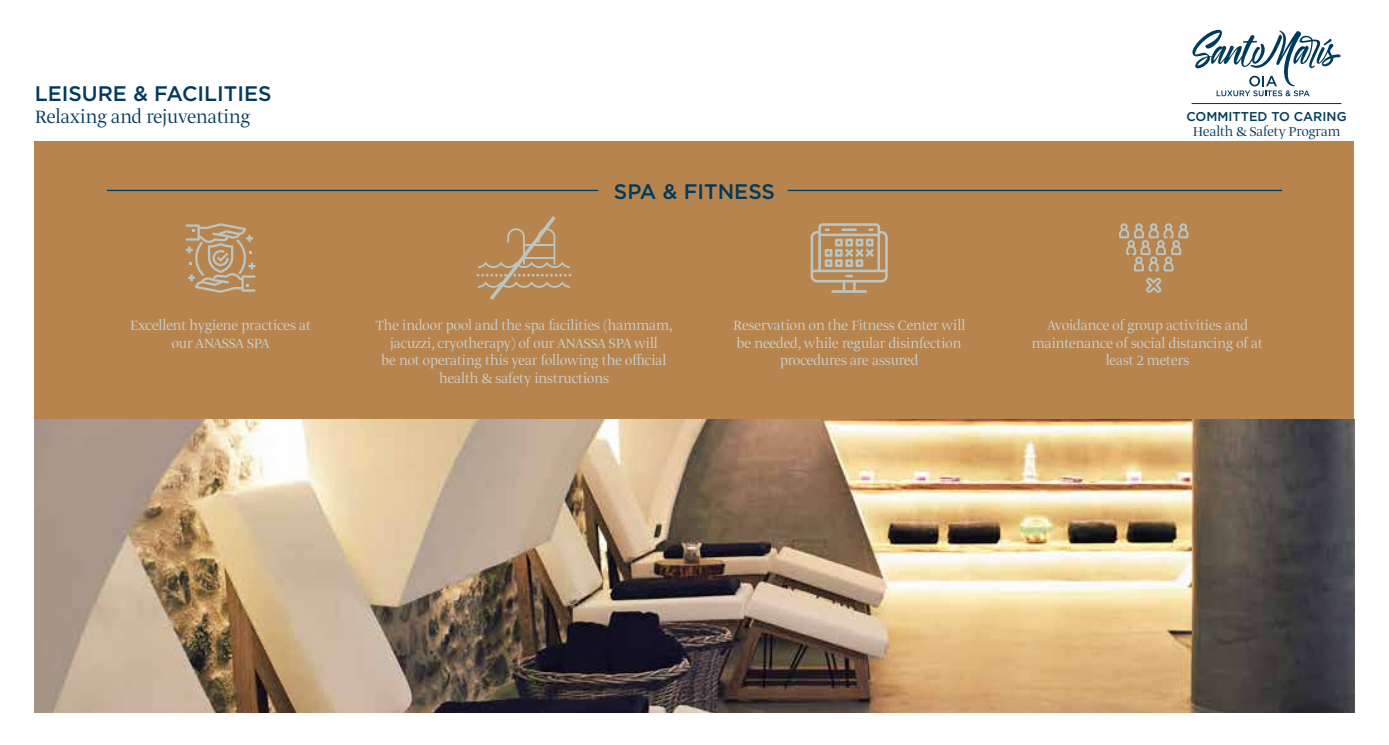
<style>
.page{position:relative;width:1389px;height:745px;background:#fff}
.page>*{position:absolute;margin:0;border:0;box-sizing:border-box;transform-origin:0 0}
.t1{font:500 21px "Gotham";color:#003a5d}
.t2{font:300 21px "Greta Display Pro";color:#003a5d}
.t3{font:300 15.75px/17.5px "Greta Display Pro";color:#c9d1cf;text-align:center}
.t4{font:300 15.22px "Greta Display Pro";color:#003a5d}
.t5{font:500 12.78px "Gotham";color:#003a5d}
</style>
<div class="page">
<div style="left:35px;top:141px;width:1319px;height:300px;background:#b7844e"></div>
<img style="left:35px;top:419px;width:1319px;height:293px">
<hr style="left:107px;top:190px;width:491px;height:1px;background:#003a5d">
<hr style="left:788px;top:190px;width:494px;height:1px;background:#003a5d">
<svg style="left:186px;top:223px;width:69px;height:69px"></svg>
<svg style="left:477px;top:216px;width:94px;height:84px"></svg>
<svg style="left:811px;top:223px;width:77px;height:69px"></svg>
<svg style="left:1119px;top:223px;width:69px;height:69px"></svg>
<svg style="left:1192px;top:30px;width:149px;height:66px"></svg>
<hr style="left:1192px;top:103px;width:149px;height:1px;background:#003a5d">
<h1 class="t1" style="left:35px;top:80px;width:238px">LEISURE &amp; FACILITIES</h1>
<h1 class="t2" style="left:35px;top:104px;width:217px">Relaxing and rejuvenating</h1>
<h1 class="t1" style="left:614px;top:177px;width:163px">SPA &amp; FITNESS</h1>
<p class="t5" style="left:1186px;top:108px;width:162px">COMMITTED TO CARING</p>
<p class="t4" style="left:1193px;top:122px;width:149px">Health &amp; Safety Program</p>
<p class="t3" style="left:376px;top:317px;width:299px">The indoor pool and the spa facilities (hammam, jacuzzi, cryotherapy) of our ANASSA SPA will<br>be not operating this year following the official health &amp; safety instructions</p>
<p class="t3" style="left:1032px;top:317px;width:232px">Avoidance of group activities and maintenance of social distancing of at least 2 meters</p>
<p class="t3" style="left:130px;top:317px;width:182px">Excellent hygiene practices at our ANASSA SPA</p>
<p class="t3" style="left:733px;top:317px;width:234px">Reservation on the Fitness Center will be needed, while regular disinfection procedures are assured</p>
</div>
